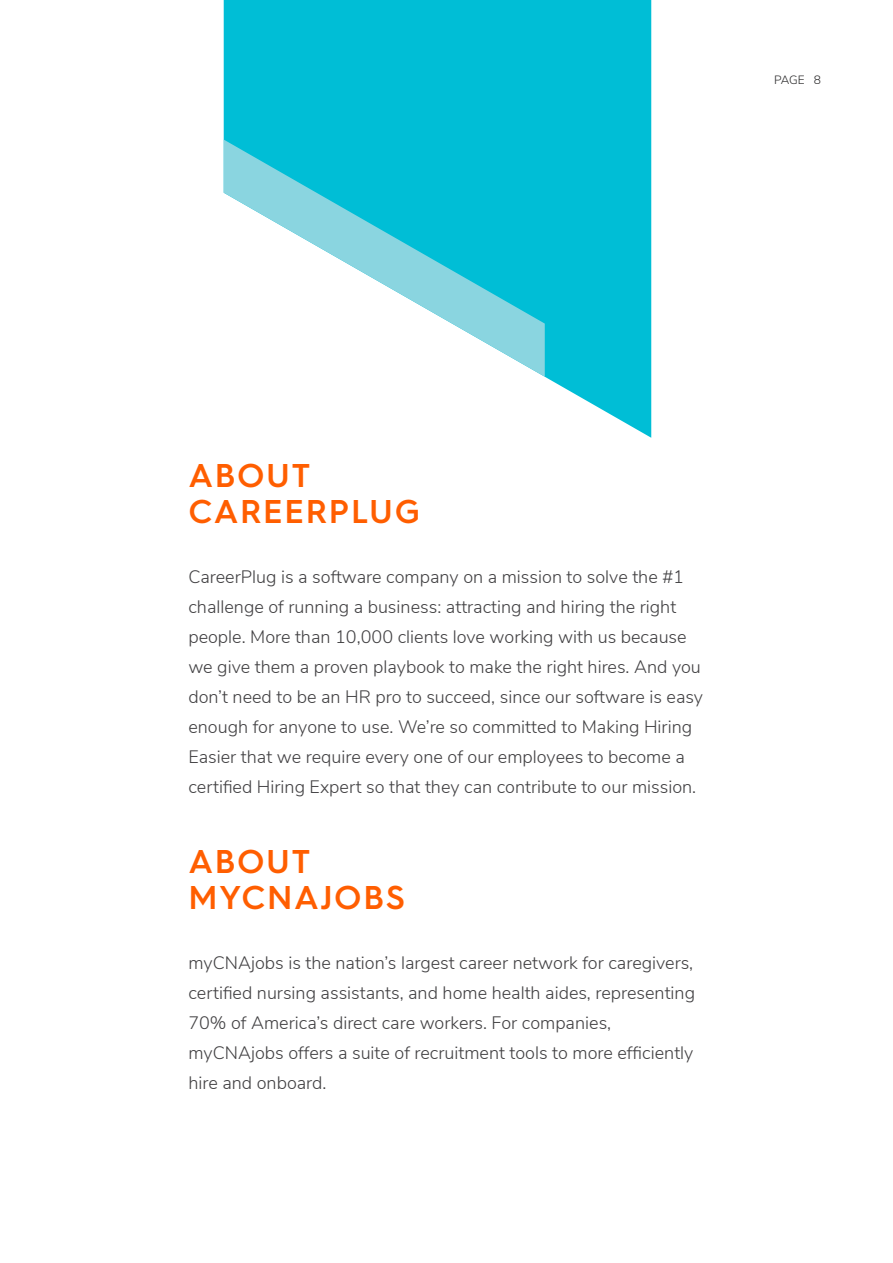
<style>
.page{position:relative;width:893px;height:1263px;background:#fff}
.page>*{position:absolute;margin:0;border:0;box-sizing:border-box;transform-origin:0 0}
.t1{font:600 33px/36px "Hurme Geometric Sans 4";letter-spacing:.05em;color:#ff5e00}
.t2{font:300 18px/30px "Nunito Sans";color:#414042}
.t3{font:300 12px "Nunito Sans";color:#292829}
</style>
<div class="page">
<svg style="left:224px;top:0;width:427px;height:438px;fill:#00bed6"></svg>
<svg style="left:224px;top:140px;width:321px;height:237px"></svg>
<p class="t3" style="left:774px;top:72px;width:48px">PAGE 8</p>
<h1 class="t1" style="left:188px;top:457px;width:233px">ABOUT<br>CAREERPLUG</h1>
<p class="t2" style="left:188px;top:560px;width:516px">CareerPlug is a software company on a mission to solve the #1 challenge of running a business: attracting and hiring the right people. More than 10,000 clients love working with us because we give them a proven playbook to make the right hires. And you don’t need to be an HR pro to succeed, since our software is easy enough for anyone to use. We’re so committed to Making Hiring Easier that we require every one of our employees to become a certified Hiring Expert so that they can contribute to our mission.</p>
<h1 class="t1" style="left:188px;top:842px;width:218px">ABOUT<br>MYCNAJOBS</h1>
<p class="t2" style="left:188px;top:946px;width:508px">myCNAjobs is the nation’s largest career network for caregivers, certified nursing assistants, and home health aides, representing 70% of America’s direct care workers. For companies, myCNAjobs offers a suite of recruitment tools to more efficiently hire and onboard.</p>
</div>
